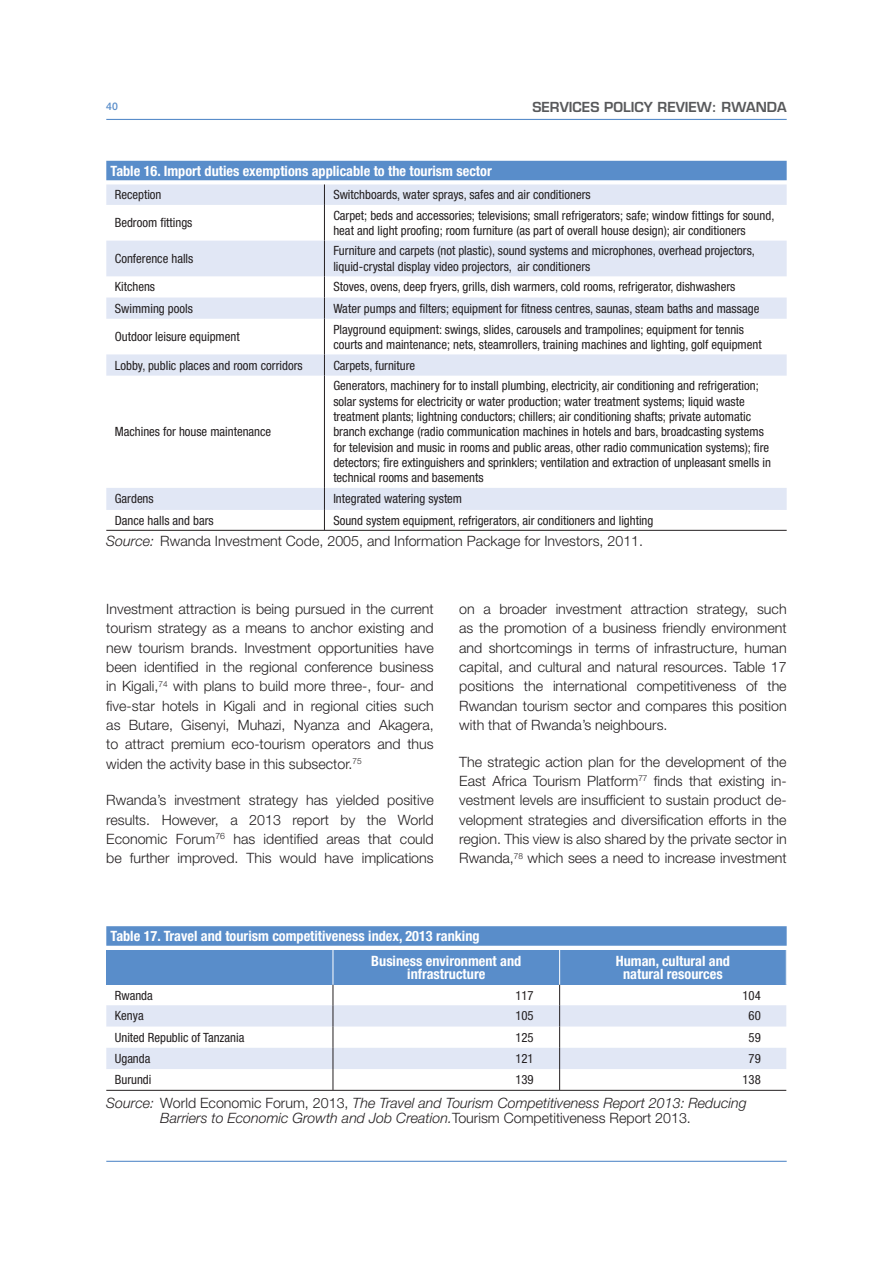
<style>
.page{position:relative;width:893px;height:1263px;background:#fff}
.page>*{position:absolute;margin:0;border:0;box-sizing:border-box;transform-origin:0 0}
.t1{font:300 14.25px/19.4px "Helvetica Neue LT Std";color:#231f20;text-align:justify}
.t2{font:700 condensed 14.25px/13.5px "Helvetica Neue LT Std";color:#fff;text-align:center}
.t3{font:italic 300 14.25px/15px "Helvetica Neue LT Std";color:#231f20;text-align:center}
.t4{font:600 13.5px "Eurostile LT Std";color:#58595b}
.t5{font:condensed 12.75px/15.3px "Helvetica Neue LT Std";color:#231f20}
.t6{font:500 10.5px "Helvetica Neue LT Std";color:#598dca}
.s1{font-style:italic}
.s2{font-style:normal}
</style>
<div class="page">
<svg style="left:106px;top:184px;width:681px;height:326px"></svg>
<svg style="left:324px;top:184px;width:1px;height:21px"></svg>
<hr style="left:324px;top:205px;width:1px;height:36px;background:#231f20">
<hr style="left:324px;top:241px;width:1px;height:35px;background:#231f20">
<svg style="left:324px;top:276px;width:1px;height:43px"></svg>
<hr style="left:324px;top:319px;width:1px;height:35px;background:#231f20">
<svg style="left:324px;top:354px;width:1px;height:22px"></svg>
<hr style="left:324px;top:376px;width:1px;height:112px;background:#231f20">
<svg style="left:324px;top:488px;width:1px;height:42px"></svg>
<hr style="left:106px;top:530px;width:681px;height:1px;background:#231f20">
<div style="left:106px;top:161px;width:681px;height:19px;background:#598dca"></div>
<div style="left:106px;top:950px;width:680px;height:35px;background:#598dca"></div>
<hr style="left:559px;top:950px;width:1px;height:35px;background:#fff">
<hr style="left:106px;top:1090px;width:680px;height:1px;background:#231f20">
<hr style="left:333px;top:950px;width:1px;height:35px;background:#fff">
<svg style="left:106px;top:985px;width:680px;height:105px"></svg>
<div style="left:106px;top:926px;width:681px;height:20px;background:#598dca"></div>
<hr style="left:106px;top:119px;width:681px;height:1px;background:#598dca">
<hr style="left:106px;top:1161px;width:681px;height:1px;background:#598dca">
<p class="t6" style="left:106px;top:100px;width:13px">40</p>
<p class="t4" style="left:532px;top:100px;width:256px">SERVICES POLICY REVIEW: RWANDA</p>
<p class="t2" style="left:111px;top:166px;width:383px">Table 16. Import duties exemptions applicable to the tourism sector</p>
<p class="t5" style="left:115px;top:189px;width:48px">Reception</p>
<p class="t5" style="left:333px;top:189px;width:259px">Switchboards, water sprays, safes and air conditioners</p>
<p class="t5" style="left:115px;top:217px;width:79px">Bedroom fittings</p>
<p class="t5" style="left:333px;top:209px;width:443px">Carpet; beds and accessories; televisions; small refrigerators; safe; window fittings for sound, heat and light proofing; room furniture (as part of overall house design); air conditioners</p>
<p class="t5" style="left:115px;top:252px;width:80px">Conference halls</p>
<p class="t5" style="left:333px;top:245px;width:423px">Furniture and carpets (not plastic), sound systems and microphones, overhead projectors, liquid-crystal display video projectors, air conditioners</p>
<p class="t5" style="left:115px;top:281px;width:42px">Kitchens</p>
<p class="t5" style="left:333px;top:281px;width:404px">Stoves, ovens, deep fryers, grills, dish warmers, cold rooms, refrigerator, dishwashers</p>
<p class="t5" style="left:115px;top:302px;width:80px">Swimming pools</p>
<p class="t5" style="left:333px;top:302px;width:427px">Water pumps and filters; equipment for fitness centres, saunas, steam baths and massage</p>
<p class="t5" style="left:115px;top:330px;width:126px">Outdoor leisure equipment</p>
<p class="t5" style="left:333px;top:323px;width:430px">Playground equipment: swings, slides, carousels and trampolines; equipment for tennis courts and maintenance; nets, steamrollers, training machines and lighting, golf equipment</p>
<p class="t5" style="left:115px;top:359px;width:189px">Lobby, public places and room corridors</p>
<p class="t5" style="left:333px;top:359px;width:83px">Carpets, furniture</p>
<p class="t5" style="left:115px;top:426px;width:158px">Machines for house maintenance</p>
<p class="t5" style="left:333px;top:380px;width:439px">Generators, machinery for to install plumbing, electricity, air conditioning and refrigeration; solar systems for electricity or water production; water treatment systems; liquid waste treatment plants; lightning conductors; chillers; air conditioning shafts; private automatic branch exchange (radio communication machines in hotels and bars, broadcasting systems for television and music in rooms and public areas, other radio communication systems); fire detectors; fire extinguishers and sprinklers; ventilation and extraction of unpleasant smells in technical rooms and basements</p>
<p class="t5" style="left:115px;top:493px;width:40px">Gardens</p>
<p class="t5" style="left:333px;top:493px;width:130px">Integrated watering system</p>
<p class="t5" style="left:115px;top:514px;width:100px">Dance halls and bars</p>
<p class="t5" style="left:333px;top:514px;width:322px">Sound system equipment, refrigerators, air conditioners and lighting</p>
<p class="t1" style="left:106px;top:533px;width:538px"><span class="s1">Source:</span> Rwanda Investment Code, 2005, and Information Package for Investors, 2011.</p>
<p class="t1" style="left:106px;top:601px;width:329px">Investment attraction is being pursued in the current tourism strategy as a means to anchor existing and new tourism brands. Investment opportunities have been identified in the regional conference business in Kigali,<sup>74</sup> with plans to build more three-, four- and five-star hotels in Kigali and in regional cities such as Butare, Gisenyi, Muhazi, Nyanza and Akagera, to attract premium eco-tourism operators and thus widen the activity base in this subsector.<sup>75</sup></p>
<p class="t1" style="left:106px;top:792px;width:329px">Rwanda’s investment strategy has yielded positive results. However, a 2013 report by the World Economic Forum<sup>76</sup> has identified areas that could be further improved. This would have implications</p>
<p class="t1" style="left:459px;top:601px;width:329px">on a broader investment attraction strategy, such as the promotion of a business friendly environment and shortcomings in terms of infrastructure, human capital, and cultural and natural resources. Table 17 positions the international competitiveness of the Rwandan tourism sector and compares this position with that of Rwanda’s neighbours.</p>
<p class="t1" style="left:459px;top:753px;width:329px">The strategic action plan for the development of the East Africa Tourism Platform<sup>77</sup> finds that existing in&shy;vestment levels are insufficient to sustain product de&shy;velopment strategies and diversification efforts in the region. This view is also shared by the private sector in Rwanda,<sup>78</sup> which sees a need to increase investment</p>
<p class="t2" style="left:111px;top:931px;width:371px">Table 17. Travel and tourism competitiveness index, 2013 ranking</p>
<p class="t2" style="left:371px;top:955px;width:152px">Business environment and infrastructure</p>
<p class="t2" style="left:616px;top:955px;width:116px">Human, cultural and natural resources</p>
<p class="t5" style="left:115px;top:989px;width:40px">Rwanda</p>
<p class="t5" style="left:515px;top:989px;width:20px">117</p>
<p class="t5" style="left:742px;top:989px;width:20px">104</p>
<p class="t5" style="left:115px;top:1010px;width:31px">Kenya</p>
<p class="t5" style="left:515px;top:1010px;width:20px">105</p>
<p class="t5" style="left:748px;top:1010px;width:14px">60</p>
<p class="t5" style="left:115px;top:1031px;width:131px">United Republic of Tanzania</p>
<p class="t5" style="left:515px;top:1031px;width:20px">125</p>
<p class="t5" style="left:748px;top:1031px;width:14px">59</p>
<p class="t5" style="left:115px;top:1052px;width:37px">Uganda</p>
<p class="t5" style="left:515px;top:1052px;width:20px">121</p>
<p class="t5" style="left:748px;top:1052px;width:14px">79</p>
<p class="t5" style="left:115px;top:1073px;width:38px">Burundi</p>
<p class="t5" style="left:515px;top:1073px;width:20px">139</p>
<p class="t5" style="left:742px;top:1073px;width:20px">138</p>
<p class="t3" style="left:106px;top:1097px;width:642px">Source: <span class="s2">World Economic Forum, 2013,</span> The Travel and Tourism Competitiveness Report 2013: Reducing<br>Barriers to Economic Growth and Job Creation.<span class="s2">Tourism Competitiveness Report 2013.</span></p>
</div>
